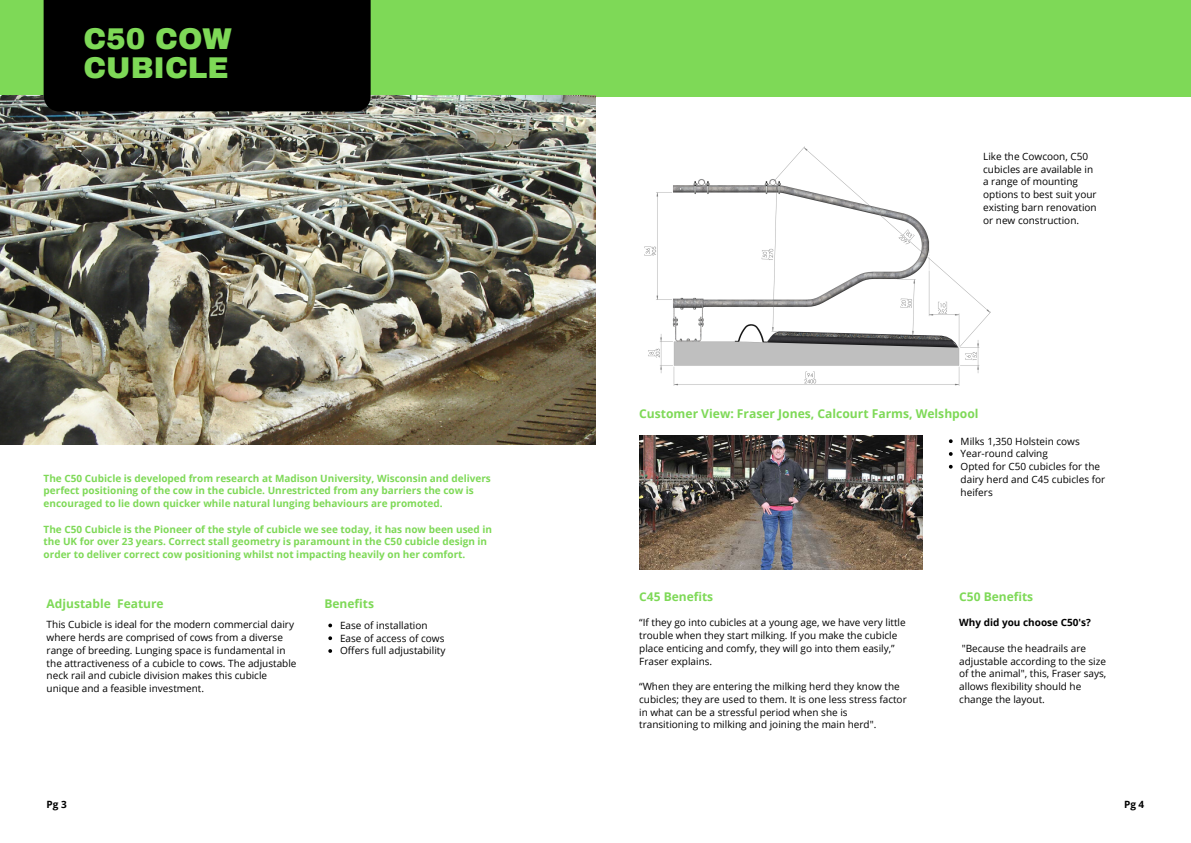
<style>
.page{position:relative;width:1191px;height:843px;background:#fff}
.page>*{position:absolute;margin:0;border:0;box-sizing:border-box;transform-origin:0 0}
.t1{font:900 29.4px/29.2px "Archivo";color:#7ed957}
.t2{font:700 12.1px "Open Sans";color:#7ed957}
.t3{font:700 12px "Open Sans";color:#7ed957}
.t4{font:10px/12.8px "Open Sans";color:#000}
.t5{font:700 10px/12.8px "Open Sans";color:#7ed957}
.t6{font:700 10px "Open Sans";color:#000}
</style>
<div class="page">
<div style="left:0;top:0;width:1190px;height:96px;background:#7ed957"></div>
<img style="left:639px;top:435px;width:283px;height:134px">
<img style="left:644px;top:146px;width:345px;height:239px">
<img style="left:0;top:95px;width:595px;height:349px">
<div style="left:44px;top:0;width:326px;height:111px;background:#000"></div>
<svg style="left:948px;top:439px;width:4px;height:4px"></svg>
<svg style="left:328px;top:623px;width:4px;height:4px"></svg>
<svg style="left:328px;top:636px;width:4px;height:4px"></svg>
<svg style="left:328px;top:649px;width:4px;height:3px"></svg>
<h1 class="t1" style="left:83px;top:25px;width:150px">C50 COW<br>CUBICLE</h1>
<p class="t5" style="left:44px;top:471px;width:449px">The C50 Cubicle is developed from research at Madison University, Wisconsin and delivers perfect positioning of the cow in the cubicle. Unrestricted from any barriers the cow is encouraged to lie down quicker while natural lunging behaviours are promoted.</p>
<p class="t5" style="left:44px;top:522px;width:450px">The C50 Cubicle is the Pioneer of the style of cubicle we see today, it has now been used in the UK for over 23 years. Correct stall geometry is paramount in the C50 cubicle design in order to deliver correct cow positioning whilst not impacting heavily on her comfort.</p>
<p class="t3" style="left:47px;top:594px;width:118px">Adjustable Feature</p>
<p class="t4" style="left:47px;top:618px;width:251px">This Cubicle is ideal for the modern commercial dairy where herds are comprised of cows from a diverse range of breeding. Lunging space is fundamental in the attractiveness of a cubicle to cows. The adjustable neck rail and cubicle division makes this cubicle unique and a feasible investment.</p>
<p class="t3" style="left:324px;top:594px;width:51px">Benefits</p>
<p class="t4" style="left:340px;top:618px;width:107px">Ease of installation<br>Ease of access of cows<br>Offers full adjustability</p>
<p class="t4" style="left:983px;top:149px;width:115px">Like the Cowcoon, C50 cubicles are available in a range of mounting options to best suit your existing barn renovation or new construction.</p>
<p class="t2" style="left:639px;top:405px;width:341px">Customer View: Fraser Jones, Calcourt Farms, Welshpool</p>
<p class="t4" style="left:960px;top:434px;width:146px">Milks 1,350 Holstein cows<br>Year-round calving<br>Opted for C50 cubicles for the dairy herd and C45 cubicles for heifers</p>
<p class="t3" style="left:639px;top:587px;width:76px">C45 Benefits</p>
<p class="t4" style="left:639px;top:616px;width:268px">“If they go into cubicles at a young age, we have very little trouble when they start milking. If you make the cubicle place enticing and comfy, they will go into them easily,” Fraser explains.</p>
<p class="t4" style="left:639px;top:679px;width:269px">“When they are entering the milking herd they know the cubicles; they are used to them. It is one less stress factor in what can be a stressful period when she is transitioning to milking and joining the main herd".</p>
<p class="t3" style="left:959px;top:587px;width:76px">C50 Benefits</p>
<p class="t6" style="left:959px;top:615px;width:133px">Why did you choose C50's?</p>
<p class="t4" style="left:959px;top:641px;width:148px">"Because the headrails are adjustable according to the size of the animal", this, Fraser says, allows flexibility should he change the layout.</p>
<p class="t6" style="left:47px;top:797px;width:22px">Pg 3</p>
<p class="t6" style="left:1123px;top:797px;width:22px">Pg 4</p>
</div>
